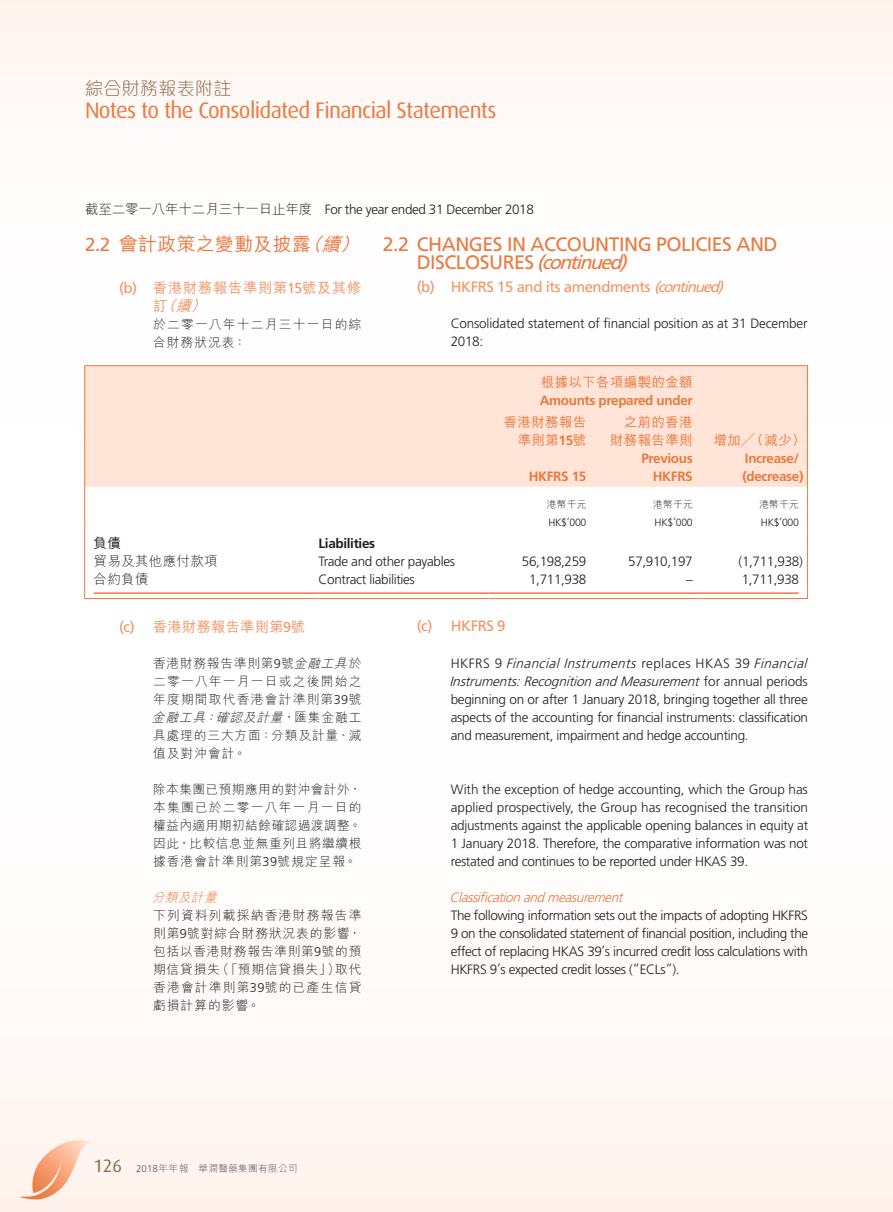
<style>
.page{position:relative;width:893px;height:1212px;background:#fff}
.page>*{position:absolute;margin:0;border:0;box-sizing:border-box;transform-origin:0 0}
.t1{font:22.5px "Dax";letter-spacing:-.03em;color:#ea793e}
.Heading_1{font:19.5px/18px "Frutiger LT Std";letter-spacing:-.025em;color:#ea793e}
.C_Heading_1{font:500 18.75px "M Hei HK";letter-spacing:.025em;color:#ea793e}
.t2{font:300 18px "M Elle HK";letter-spacing:.02em;color:#8d6847}
.Heading_2{font:15px "Frutiger LT Std";letter-spacing:-.03em;color:#f49463}
.C_Body_Text{font:italic 500 15px "M Hei HK";color:#f49463}
.C_Body_Text-2{font:500 14.25px "M Hei HK";letter-spacing:.055em;color:#f49463}
.C_Heading_2{font:500 14.25px "M Hei HK";letter-spacing:.02em;color:#f49463}
.Body_Text{font:300 13.5px/18px "Frutiger LT Std";letter-spacing:-.025em;color:#231f20}
.Body_Text-2{font:700 13.5px "Frutiger LT Std";letter-spacing:-.025em;color:#ea793e}
.Body_Text-3{font:500 13.5px "M Hei HK";letter-spacing:.025em;color:#ea793e}
.Heading_3{font:italic 300 13.5px "Frutiger LT Std";color:#ea793e}
.Body_Text-4{font:300 13.5px "M Hei HK";letter-spacing:.025em;color:#231f20}
.Body_Text-5{font:700 13.5px "Frutiger LT Std";letter-spacing:-.025em;color:#231f20}
.Body_Text-6{font:500 13.5px "M Hei HK";color:#231f20}
.C_Body_Text-3{font:300 12.75px/18px "M Hei HK";letter-spacing:.08em;color:#231f20;text-align:justify}
.C_Heading_3{font:italic 300 12.75px "M Hei HK";color:#ea793e}
.Body_Text-7{font:300 10.5px "Frutiger LT Std";letter-spacing:-.025em;color:#231f20}
.t3{font:300 9.75px "M Hei HK";letter-spacing:.02em;color:#57585a}
.Body_Text-8{font:300 9.75px "M Hei HK";letter-spacing:.025em;color:#231f20}
.s1{font-family:"M Hei HK"}
.s2{font-style:italic}
.s3{font-family:"Frutiger LT Std";font-weight:700}
.s4{font-family:"Frutiger LT Std";font-weight:400}
.s5{font-family:"Frutiger LT Std";font-weight:400;font-size:15px}
.s6{font-style:normal;font-size:14.25px}
.s7{font-family:"Frutiger LT Std"}
.s8{font-family:"Dax";font-weight:400;font-size:18px;color:#8d6847}
</style>
<div class="page">
<div style="left:0;top:0;width:893px;height:1212px;background:linear-gradient(to right,#fffbfa,#fffbfa)"></div>
<svg style="left:19px;top:1140px;width:73px;height:60px"></svg>
<div style="left:85px;top:366px;width:722px;height:121px;background:#ffe4d7"></div>
<hr style="left:84px;top:365px;width:235px;height:1px;background:#ea793e">
<hr style="left:319px;top:365px;width:170px;height:1px;background:#ea793e">
<hr style="left:701px;top:365px;width:107px;height:1px;background:#ea793e">
<svg style="left:84px;top:366px;width:1px;height:44px"></svg>
<svg style="left:807px;top:366px;width:1px;height:44px"></svg>
<hr style="left:84px;top:410px;width:1px;height:36px;background:#ea793e">
<hr style="left:807px;top:410px;width:1px;height:36px;background:#ea793e">
<hr style="left:84px;top:446px;width:1px;height:41px;background:#ea793e">
<hr style="left:807px;top:446px;width:1px;height:41px;background:#ea793e">
<svg style="left:84px;top:487px;width:1px;height:111px"></svg>
<svg style="left:807px;top:487px;width:1px;height:111px"></svg>
<hr style="left:84px;top:598px;width:235px;height:1px;background:#ea793e">
<hr style="left:319px;top:598px;width:170px;height:1px;background:#ea793e">
<hr style="left:489px;top:598px;width:106px;height:1px;background:#ea793e">
<hr style="left:595px;top:598px;width:106px;height:1px;background:#ea793e">
<hr style="left:701px;top:598px;width:107px;height:1px;background:#ea793e">
<hr style="left:489px;top:365px;width:106px;height:1px;background:#ea793e">
<hr style="left:595px;top:365px;width:106px;height:1px;background:#ea793e">
<hr style="left:94px;top:592px;width:225px;height:2px;background:#ea793e">
<hr style="left:319px;top:592px;width:170px;height:2px;background:#ea793e">
<hr style="left:489px;top:592px;width:106px;height:2px;background:#ea793e">
<hr style="left:595px;top:592px;width:106px;height:2px;background:#ea793e">
<hr style="left:701px;top:592px;width:98px;height:2px;background:#ea793e">
<h3 class="t2" style="left:85px;top:79px;width:148px">綜合財務報表附註</h3>
<h1 class="t1" style="left:85px;top:98px;width:413px">Notes to the Consolidated Financial Statements</h1>
<p class="Body_Text" style="left:85px;top:201px;width:450px"><span class="s1">截至二零一八年十二月三十一日止年度</span> For the year ended 31 December 2018</p>
<p class="Heading_1" style="left:417px;top:236px;width:362px;text-indent:-34px">2.2 CHANGES IN ACCOUNTING POLICIES AND<br>D I S C L O S U R E S <span class="s2">(continued)</span></p>
<p class="Heading_2" style="left:417px;top:277px;width:312px">(b) HKFRS 15 and its amendments <span class="s2">(continued)</span></p>
<p class="Body_Text" style="left:451px;top:314px;width:358px">Consolidated statement of financial position as at 31 December<br>2018:</p>
<p class="Body_Text-3" style="left:541px;top:372px;width:153px">根據以下各項編製的金額</p>
<p class="Body_Text-2" style="left:540px;top:392px;width:154px">Amounts prepared under</p>
<p class="Body_Text-3" style="left:504px;top:412px;width:84px">香港財務報告</p>
<p class="Body_Text-3" style="left:518px;top:430px;width:70px">準則第<span class="s3">15</span>號</p>
<p class="C_Heading_1" style="left:85px;top:230px;width:282px"><span class="s4">2.2</span> 會計政策之變動及披露<span class="s2">（續）</span></p>
<p class="C_Body_Text-2" style="left:119px;top:277px;width:244px"><span class="s5">(b)</span> 香港財務報告準則第<span class="s4">15</span>號及其修</p>
<p class="C_Body_Text" style="left:153px;top:295px;width:59px"><span class="s6">訂</span>（續）</p>
<p class="C_Body_Text-3" style="left:153px;top:315px;width:210px">於二零一八年十二月三十一日的綜合財務狀況表：</p>
<p class="Body_Text-3" style="left:624px;top:412px;width:70px">之前的香港</p>
<p class="Body_Text-3" style="left:610px;top:430px;width:84px">財務報告準則</p>
<p class="Body_Text-3" style="left:713px;top:430px;width:94px">增加╱（減少）</p>
<p class="Body_Text-2" style="left:529px;top:468px;width:59px">HKFRS 15</p>
<p class="Body_Text-2" style="left:641px;top:450px;width:53px">Previous</p>
<p class="Body_Text-2" style="left:653px;top:468px;width:41px">HKFRS</p>
<p class="Body_Text-2" style="left:745px;top:450px;width:56px">Increase/</p>
<p class="Body_Text-2" style="left:742px;top:468px;width:63px">(decrease)</p>
<p class="Body_Text-8" style="left:547px;top:499px;width:41px">港幣千元</p>
<p class="Body_Text-8" style="left:653px;top:499px;width:41px">港幣千元</p>
<p class="Body_Text-8" style="left:759px;top:499px;width:41px">港幣千元</p>
<p class="Body_Text-7" style="left:548px;top:516px;width:40px">HK$’000</p>
<p class="Body_Text-7" style="left:655px;top:516px;width:40px">HK$’000</p>
<p class="Body_Text-7" style="left:761px;top:516px;width:40px">HK$’000</p>
<p class="Body_Text-6" style="left:94px;top:533px;width:29px">負債</p>
<p class="Body_Text-5" style="left:319px;top:535px;width:58px">Liabilities</p>
<p class="Body_Text-4" style="left:94px;top:554px;width:126px">貿易及其他應付款項</p>
<p class="Body_Text" style="left:319px;top:553px;width:138px">Trade and other payables</p>
<p class="Body_Text" style="left:522px;top:553px;width:66px">56,198,259</p>
<p class="Body_Text" style="left:628px;top:553px;width:66px">57,910,197</p>
<p class="Body_Text" style="left:739px;top:553px;width:66px">(1,711,938)</p>
<p class="Body_Text-4" style="left:94px;top:572px;width:57px">合約負債</p>
<p class="Body_Text" style="left:319px;top:571px;width:98px">Contract liabilities</p>
<p class="Body_Text" style="left:529px;top:571px;width:59px">1,711,938</p>
<p class="Body_Text" style="left:686px;top:571px;width:8px">–</p>
<p class="Body_Text" style="left:742px;top:571px;width:59px">1,711,938</p>
<p class="Heading_2" style="left:417px;top:617px;width:90px">(c) HKFRS 9</p>
<p class="Body_Text" style="left:449px;top:654px;width:363px">H K F R S 9 <span class="s2">FinancialInstruments</span> r e p l a c e s H K A S 3 9 <span class="s2">Financial Instruments:RecognitionandMeasurement</span> f o r a n n u a l p e r i o d s beginning on or after 1 January 2018, bringing together all three aspects of the accounting for financial instruments: classification and measurement, impairment and hedge accounting.</p>
<p class="C_Heading_2" style="left:119px;top:617px;width:187px"><span class="s5">(c)</span> 香港財務報告準則第<span class="s4">9</span>號</p>
<p class="C_Body_Text-3" style="left:152px;top:654px;width:211px">香港財務報告準則第<span class="s7">9</span>號<span class="s2">金融工具</span>於二零一八年一月一日或之後開始之年度期間取代香港會計準則第<span class="s7">39</span>號<span class="s2">金融工具：確認及計量</span>，匯集金融工具處理的三大方面：分類及計量、減值及對沖會計。</p>
<p class="C_Body_Text-3" style="left:153px;top:780px;width:210px">除本集團已預期應用的對沖會計外，本集團已於二零一八年一月一日的權益內適用期初結餘確認過渡調整。因此，比較信息並無重列且將繼續根據香港會計準則第<span class="s7">39</span>號規定呈報。</p>
<p class="C_Heading_3" style="left:152px;top:891px;width:70px">分類及計量</p>
<p class="C_Body_Text-3" style="left:153px;top:906px;width:210px">下列資料列載採納香港財務報告準則第<span class="s7">9</span>號對綜合財務狀況表的影響，包括以香港財務報告準則第<span class="s7">9</span>號的預期信貸損失（「預期信貸損失」）取代香港會計準則第<span class="s7">39</span>號的已產生信貸虧損計算的影響。</p>
<p class="Body_Text" style="left:451px;top:780px;width:359px;text-align:justify">With the exception of hedge accounting, which the Group has applied prospectively, the Group has recognised the transition adjustments against the applicable opening balances in equity at 1 January 2018. Therefore, the comparative information was not restated and continues to be reported under HKAS 39.</p>
<p class="Heading_3" style="left:449px;top:889px;width:179px">Classificationandmeasurement</p>
<p class="Body_Text" style="left:451px;top:906px;width:359px;text-align:justify">The following information sets out the impacts of adopting HKFRS 9 on the consolidated statement of financial position, including the effect of replacing HKAS 39’s incurred credit loss calculations with HKFRS 9’s expected credit losses (“ECLs”).</p>
<p class="t3" style="left:94px;top:1164px;width:206px"><span class="s8">126</span> <span class="s7">2018</span>年年報 華潤醫藥集團有限公司</p>
</div>
